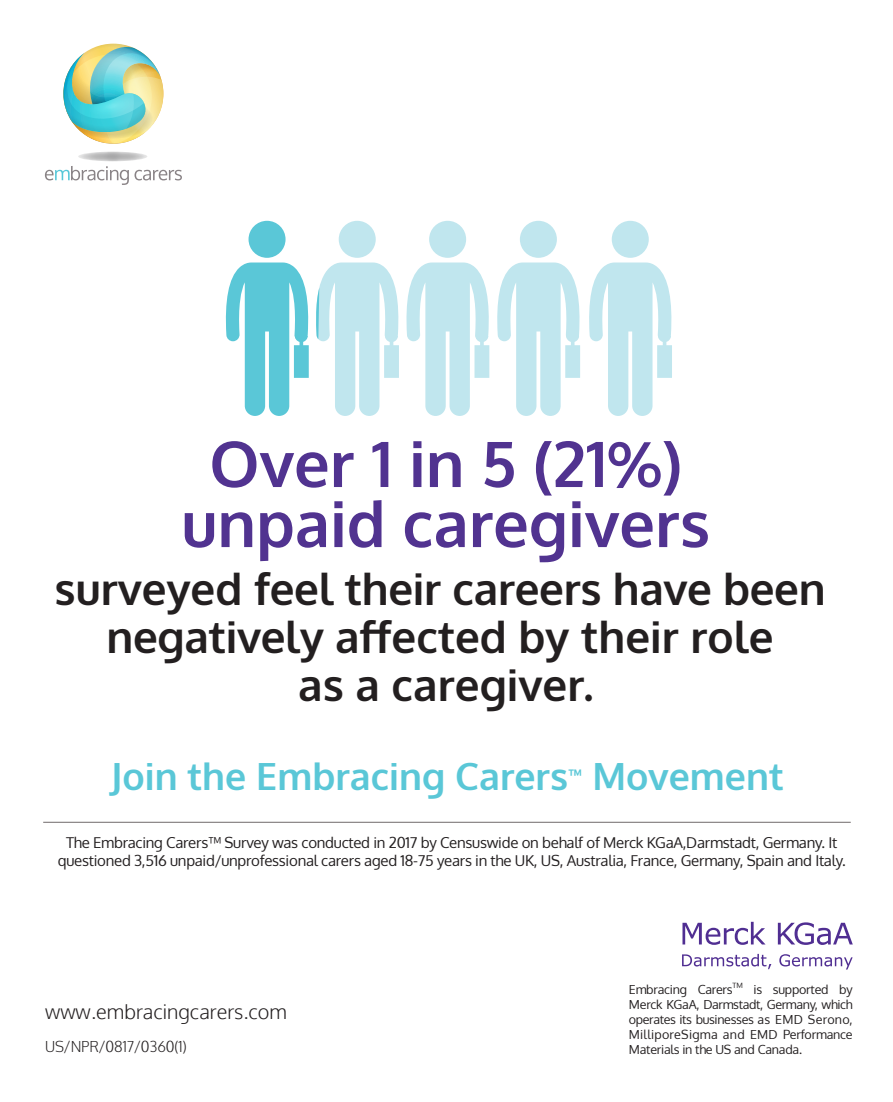
<style>
.page{position:relative;width:893px;height:1102px;background:#fff}
.page>*{position:absolute;margin:0;border:0;box-sizing:border-box;transform-origin:0 0}
.t1{font:700 63.25px/60px "Oxygen";color:#513390;text-align:center}
.t2{font:700 44px/48.2px "Oxygen";letter-spacing:-.005em;color:#231f20;text-align:center}
.t3{font:700 37.5px "Oxygen";color:#5ac7d7}
.t4{font:300 20px "Oxygen";color:#231f20}
.t5{font:700 16px "Oxygen";color:#5ac7d7}
.t6{font:15px/18px "Oxygen";letter-spacing:-.015em;color:#231f20;text-align:center}
.t7{font:300 15px "Oxygen";letter-spacing:-.01em;color:#231f20}
.t8{font:12.5px/15px "Oxygen";letter-spacing:-.015em;color:#231f20;text-align:justify}
.t9{font:7.25px "Oxygen";color:#231f20}
</style>
<div class="page">
<img style="left:63px;top:44px;width:100px;height:100px">
<svg style="left:45px;top:166px;width:137px;height:19px"></svg>
<svg style="left:78px;top:152px;width:69px;height:9px"></svg>
<hr style="left:43px;top:821px;width:808px;height:2px;background:#8a8586">
<svg style="left:682px;top:954px;width:89px;height:15px"></svg>
<svg style="left:779px;top:954px;width:73px;height:15px"></svg>
<svg style="left:682px;top:921px;width:83px;height:24px"></svg>
<svg style="left:778px;top:922px;width:75px;height:23px"></svg>
<div style="left:339px;top:221px;width:37px;height:37px;background:#c0e6ee;border-radius:50%"></div>
<svg style="left:316px;top:262px;width:174px;height:154px"></svg>
<div style="left:429px;top:221px;width:37px;height:37px;background:#c0e6ee;border-radius:50%"></div>
<svg style="left:225px;top:262px;width:84px;height:154px"></svg>
<div style="left:248px;top:221px;width:37px;height:37px;background:#5ac7d7;border-radius:50%"></div>
<svg style="left:497px;top:262px;width:83px;height:154px"></svg>
<div style="left:520px;top:221px;width:37px;height:37px;background:#c0e6ee;border-radius:50%"></div>
<svg style="left:589px;top:262px;width:83px;height:154px"></svg>
<div style="left:612px;top:221px;width:37px;height:37px;background:#c0e6ee;border-radius:50%"></div>
<h1 class="t1" style="left:181px;top:436px;width:530px">Over 1 in 5 (21%) unpaid caregivers</h1>
<h2 class="t2" style="left:55px;top:566px;width:773px">surveyed feel their careers have been negatively affected by their role<br>as a caregiver.</h2>
<h3 class="t3" style="left:111px;top:753px;width:459px">Join the Embracing Carers</h3>
<p class="t5" style="left:568px;top:765px;width:16px">™</p>
<h3 class="t3" style="left:592px;top:753px;width:193px">Movement</h3>
<p class="t6" style="left:58px;top:833px;width:789px">The Embracing Carers™ Survey was conducted in 2017 by Censuswide on behalf of Merck KGaA,Darmstadt, Germany. It questioned 3,516 unpaid/unprofessional carers aged 18-75 years in the UK, US, Australia, France, Germany, Spain and Italy.</p>
<h3 class="t4" style="left:45px;top:999px;width:243px">www.embracingcarers.com</h3>
<p class="t7" style="left:45px;top:1037px;width:143px">US/NPR/0817/0360(1)</p>
<p class="t8" style="left:629px;top:982px;width:105px">Embracing Carers</p>
<p class="t9" style="left:732px;top:980px;width:12px">TM</p>
<p class="t8" style="left:629px;top:982px;width:225px;text-indent:125px">is supported by Merck KGaA, Darmstadt, Germany, which operates its businesses as EMD Serono, MilliporeSigma and EMD Performance Materials in the US and Canada.</p>
</div>
